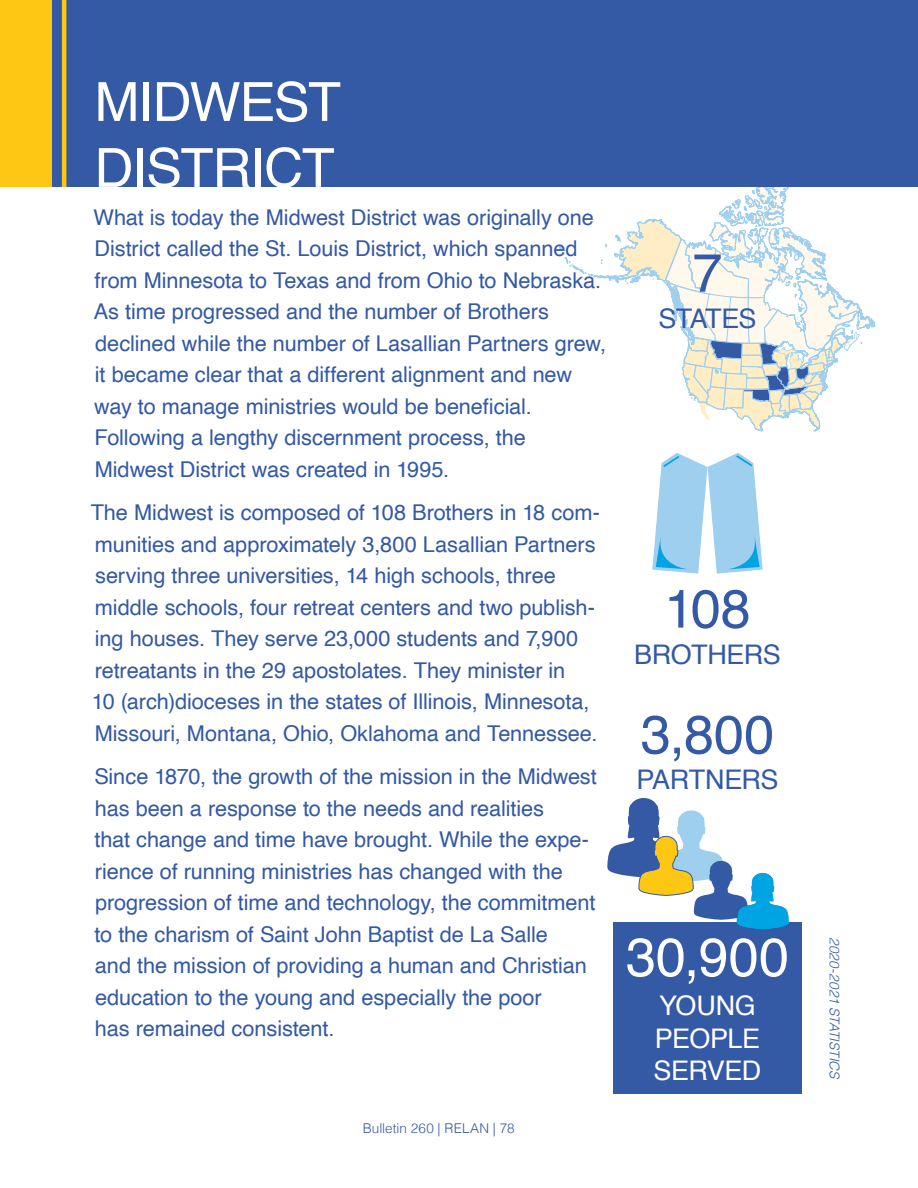
<style>
.page{position:relative;width:918px;height:1188px;background:#fff}
.page>*{position:absolute;margin:0;border:0;box-sizing:border-box;transform-origin:0 0}
.t1{font:54px/66px "Helvetica";letter-spacing:-.02em;color:#fff}
.t2{font:54px "Helvetica";letter-spacing:-.005em;color:#3459a5}
.t3{font:27px "Helvetica";letter-spacing:-.02em;color:#3459a5}
.t4{font:27px/32.4px "Helvetica";letter-spacing:-.02em;color:#fff}
.t5{font:21.75px/31.5px "Helvetica";letter-spacing:-.005em;color:#3459a5}
.t6{font:300 13.5px "Helvetica";letter-spacing:.005em;color:#3459a5}
.t7{font:italic 300 13.5px "Helvetica";color:#3459a5}
</style>
<div class="page">
<svg style="left:559px;top:187px;width:316px;height:244px"></svg>
<div style="left:0;top:0;width:918px;height:187px;background:#3459a5"></div>
<div style="left:0;top:0;width:51px;height:187px;background:#fdc713"></div>
<hr style="left:62px;top:0;width:4px;height:187px;background:#fdc713">
<svg style="left:652px;top:453px;width:111px;height:121px"></svg>
<div style="left:613px;top:922px;width:189px;height:172px;background:#3459a5"></div>
<svg style="left:608px;top:798px;width:181px;height:132px"></svg>
<h1 class="t1" style="left:94px;top:71px;width:248px">MIDWEST<br>DISTRICT</h1>
<p class="t5" style="left:94px;top:202px;width:514px">What is today the Midwest District was originally one District called the St. Louis District, which spanned from Minnesota to Texas and from Ohio to Nebraska.<br>As time progressed and the number of Brothers declined while the number of Lasallian Partners grew, it became clear that a different alignment and new way to manage ministries would be beneficial.<br>Following a lengthy discernment process, the Midwest District was created in 1995.</p>
<p class="t5" style="left:91px;top:498px;width:511px">The Midwest is composed of 108 Brothers in 18 com&shy;munities and approximately 3,800 Lasallian Partners serving three universities, 14 high schools, three middle schools, four retreat centers and two publish&shy;ing houses. They serve 23,000 students and 7,900 retreatants in the 29 apostolates. They minister in<br>10 (arch)dioceses in the states of Illinois, Minnesota, Missouri, Montana, Ohio, Oklahoma and Tennessee.</p>
<p class="t5" style="left:94px;top:762px;width:504px">Since 1870, the growth of the mission in the Midwest has been a response to the needs and realities<br>that change and time have brought. While the expe&shy;rience of running ministries has changed with the progression of time and technology, the commitment to the charism of Saint John Baptist de La Salle<br>and the mission of providing a human and Christian education to the young and especially the poor<br>has remained consistent.</p>
<p class="t6" style="left:363px;top:1117px;width:153px">Bulletin 260 | RELAN | 78</p>
<h1 class="t2" style="left:692px;top:231px;width:32px">7</h1>
<p class="t3" style="left:658px;top:297px;width:100px">STATES</p>
<h1 class="t2" style="left:664px;top:567px;width:88px">108</h1>
<p class="t3" style="left:634px;top:633px;width:148px">BROTHERS</p>
<h1 class="t2" style="left:641px;top:693px;width:135px">3,800</h1>
<p class="t3" style="left:636px;top:759px;width:144px">PARTNERS</p>
<h1 class="t1" style="left:626px;top:926px;width:165px">30,900</h1>
<p class="t4" style="left:654px;top:990px;width:109px">YOUNG<br>PEOPLE<br>SERVED</p>
<p class="t7" style="left:846px;top:937px;width:144px;rotate:90deg">2020-2021 STATISTICS</p>
</div>
